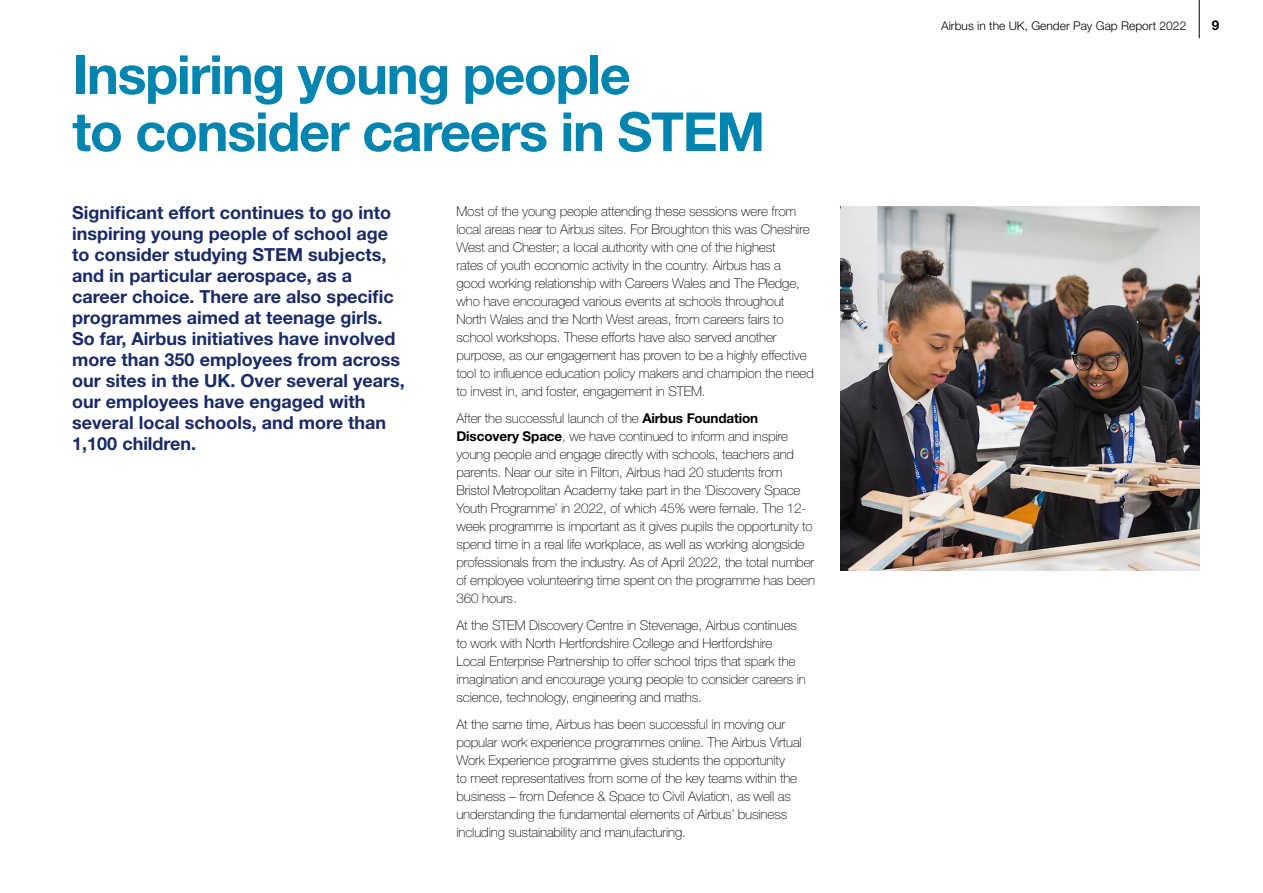
<style>
.page{position:relative;width:1263px;height:893px;background:#fff}
.page>*{position:absolute;margin:0;border:0;box-sizing:border-box;transform-origin:0 0}
.t1{font:700 54px/57px "Helvetica Neue LT Std";letter-spacing:-.025em;color:#0085b0}
.t2{font:700 18px/21px "Helvetica Neue LT Std";color:#192a67}
.t3{font:100 13.5px/18px "Helvetica Neue LT Std";letter-spacing:-.01em;color:#000}
.t4{font:700 13.5px "Helvetica Neue LT Std";color:#000}
.t5{font:300 12px "Helvetica Neue LT Std";color:#000}
.s1{font-weight:700}
</style>
<div class="page">
<hr style="left:1199px;top:0;width:1px;height:38px;background:#000">
<img style="left:840px;top:206px;width:359px;height:365px">
<h1 class="t1" style="left:72px;top:45px;width:694px">Inspiring young people<br>to consider careers in STEM</h1>
<p class="t2" style="left:72px;top:202px;width:334px">Significant effort continues to go into inspiring young people of school age to consider studying STEM subjects, and in particular aerospace, as a career choice. There are also specific programmes aimed at teenage girls.<br>So far, Airbus initiatives have involved more than 350 employees from across our sites in the UK. Over several years, our employees have engaged with several local schools, and more than 1,100 children.</p>
<p class="t3" style="left:456px;top:202px;width:359px">Most of the young people attending these sessions were from local areas near to Airbus sites. For Broughton this was Cheshire West and Chester; a local authority with one of the highest<br>rates of youth economic activity in the country. Airbus has a<br>good working relationship with Careers Wales and The Pledge, who have encouraged various events at schools throughout North Wales and the North West areas, from careers fairs to school workshops. These efforts have also served another purpose, as our engagement has proven to be a highly effective tool to influence education policy makers and champion the need to invest in, and foster, engagement in STEM.</p>
<p class="t3" style="left:456px;top:409px;width:360px">After the successful launch of the <span class="s1">Airbus Foundation Discovery Space</span>, we have continued to inform and inspire young people and engage directly with schools, teachers and parents. Near our site in Filton, Airbus had 20 students from Bristol Metropolitan Academy take part in the ‘Discovery Space Youth Programme’ in 2022, of which 45% were female. The 12- week programme is important as it gives pupils the opportunity to spend time in a real life workplace, as well as working alongside professionals from the industry. As of April 2022, the total number of employee volunteering time spent on the programme has been 360 hours.</p>
<p class="t3" style="left:456px;top:616px;width:351px">At the STEM Discovery Centre in Stevenage, Airbus continues to work with North Hertfordshire College and Hertfordshire<br>Local Enterprise Partnership to offer school trips that spark the imagination and encourage young people to consider careers in science, technology, engineering and maths.</p>
<p class="t3" style="left:456px;top:715px;width:347px">At the same time, Airbus has been successful in moving our popular work experience programmes online. The Airbus Virtual Work Experience programme gives students the opportunity<br>to meet representatives from some of the key teams within the business – from Defence &amp; Space to Civil Aviation, as well as understanding the fundamental elements of Airbus’ business including sustainability and manufacturing.</p>
<p class="t5" style="left:941px;top:18px;width:247px">Airbus in the UK, Gender Pay Gap Report 2022</p>
<p class="t4" style="left:1212px;top:17px;width:9px">9</p>
</div>
